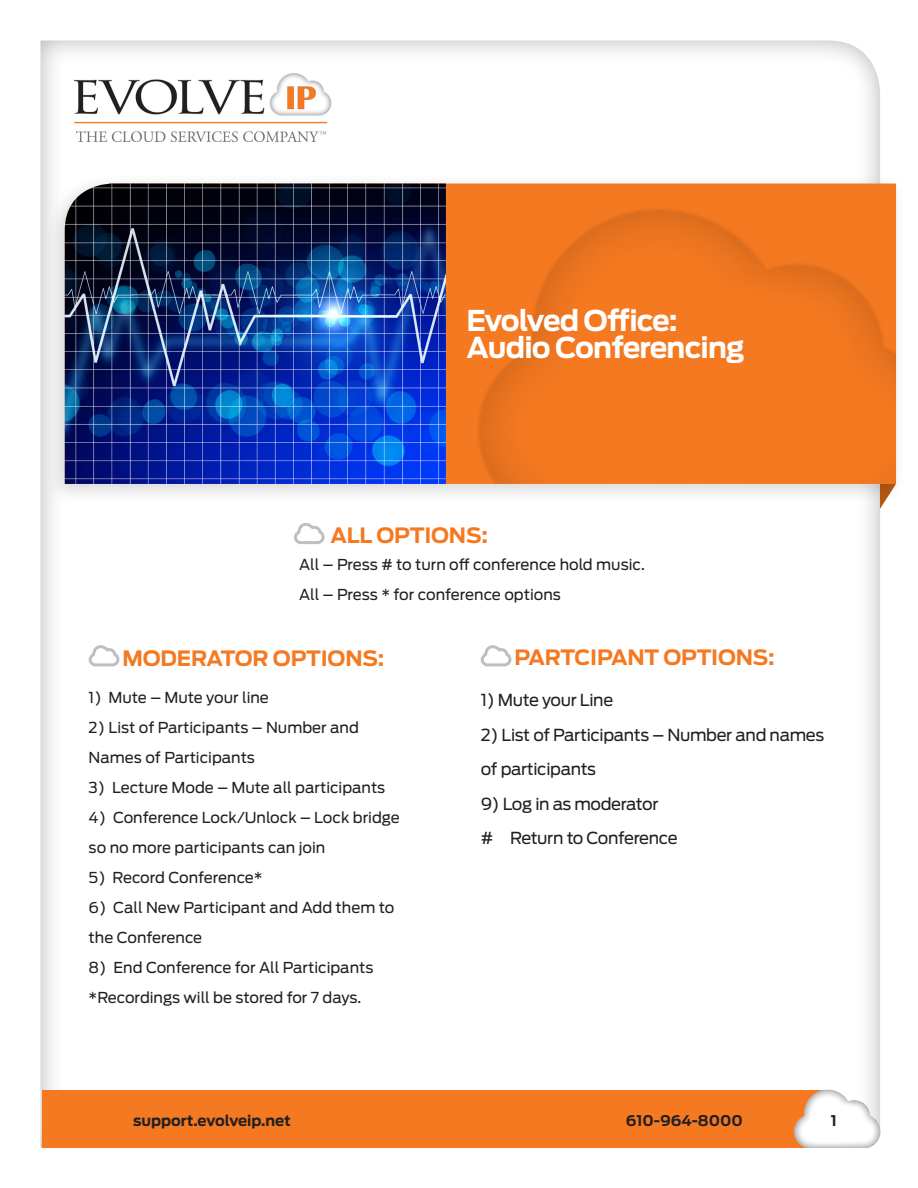
<style>
.page{position:relative;width:918px;height:1188px;background:#fff}
.page>*{position:absolute;margin:0;border:0;box-sizing:border-box;transform-origin:0 0}
.t1{font:700 28.5px/27px "Antenna";letter-spacing:-.03em;color:#fff}
.t2{font:700 21px "Antenna";letter-spacing:-.01em;color:#f47921}
.t3{font:16.5px/34.5px "Antenna";letter-spacing:-.02em;color:#231f20}
.t4{font:15px/30px "Antenna";color:#231f20}
.t5{font:700 14.7px "Antenna";color:#231f20}
</style>
<div class="page">
<img style="left:73px;top:73px;width:259px;height:68px">
<div style="left:42px;top:1091px;width:789px;height:57px;background:#f47921"></div>
<img style="left:791px;top:1086px;width:90px;height:62px">
<div style="left:45px;top:173px;width:862px;height:331px;background:#231f20;opacity:.18"></div>
<img style="left:65px;top:184px;width:381px;height:300px">
<img style="left:457px;top:187px;width:438px;height:297px">
<svg style="left:88px;top:645px;width:32px;height:22px"></svg>
<svg style="left:480px;top:645px;width:32px;height:22px"></svg>
<svg style="left:294px;top:523px;width:31px;height:21px"></svg>
<h1 class="t1" style="left:467px;top:307px;width:280px">Evolved Office:<br>Audio Conferencing</h1>
<h2 class="t2" style="left:330px;top:522px;width:159px">ALL OPTIONS:</h2>
<p class="t4" style="left:299px;top:549px;width:347px">All – Press # to turn off conference hold music.<br>All – Press * for conference options</p>
<h2 class="t2" style="left:122px;top:646px;width:263px">MODERATOR OPTIONS:</h2>
<p class="t4" style="left:89px;top:683px;width:182px">1) Mute – Mute your line</p>
<p class="t4" style="left:89px;top:713px;width:272px">2) List of Participants – Number and<br>Names of Participants</p>
<p class="t4" style="left:89px;top:773px;width:298px">3) Lecture Mode – Mute all participants</p>
<p class="t4" style="left:89px;top:803px;width:313px">4) Conference Lock/Unlock – Lock bridge so no more participants can join</p>
<p class="t4" style="left:89px;top:863px;width:176px">5) Record Conference*</p>
<p class="t4" style="left:89px;top:893px;width:307px">6) Call New Participant and Add them to the Conference</p>
<p class="t4" style="left:89px;top:953px;width:286px">8) End Conference for All Participants *Recordings will be stored for 7 days.</p>
<h2 class="t2" style="left:514px;top:645px;width:262px">PARTCIPANT OPTIONS:</h2>
<p class="t3" style="left:481px;top:683px;width:134px">1) Mute your Line</p>
<p class="t3" style="left:481px;top:718px;width:345px">2) List of Participants – Number and names of participants</p>
<p class="t3" style="left:481px;top:787px;width:198px">9) Log in as moderator<br># Return to Conference</p>
<p class="t5" style="left:133px;top:1111px;width:159px">support.evolveip.net</p>
<p class="t5" style="left:626px;top:1111px;width:119px">610-964-8000</p>
<p class="t5" style="left:831px;top:1111px;width:8px">1</p>
</div>
